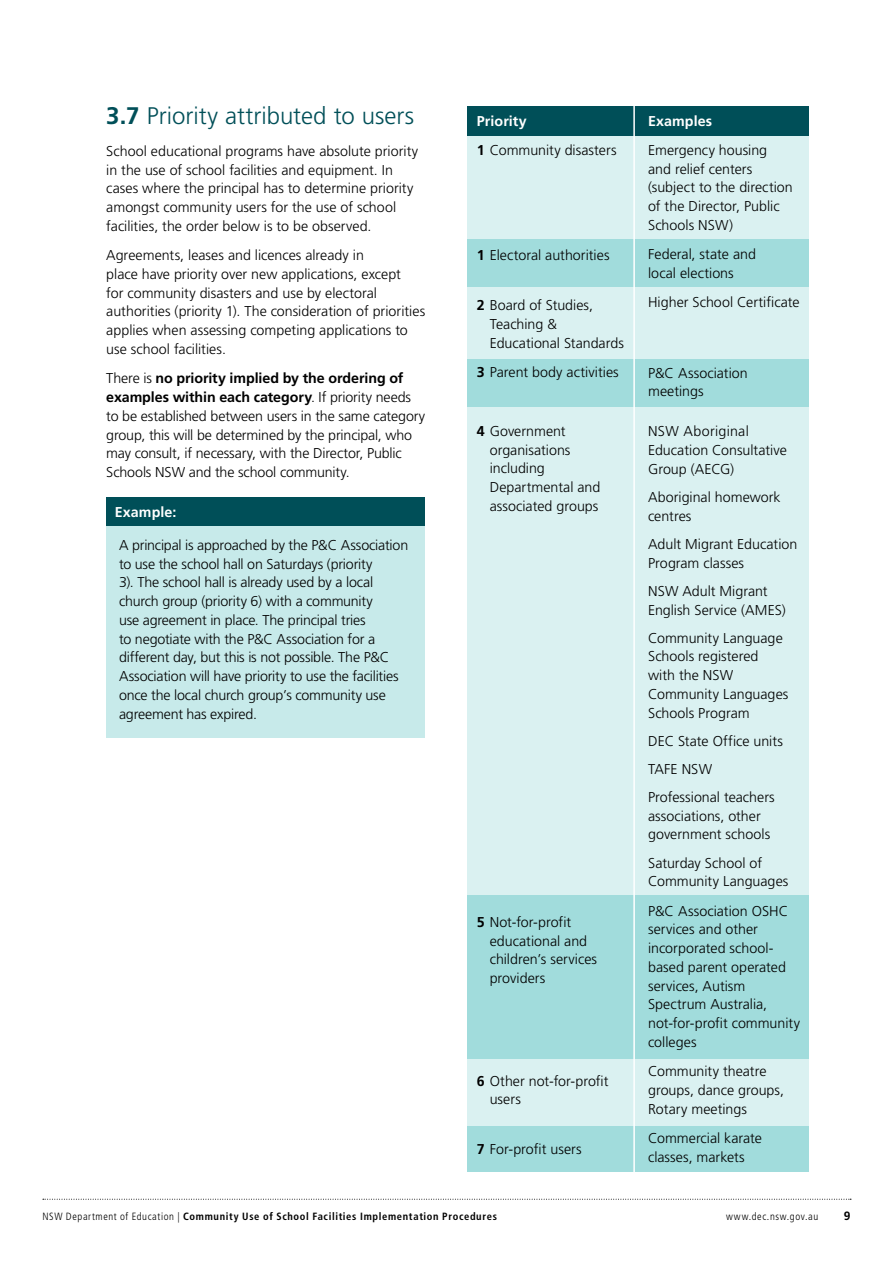
<style>
.page{position:relative;width:893px;height:1263px;background:#fff}
.page>*{position:absolute;margin:0;border:0;box-sizing:border-box;transform-origin:0 0}
.New_Body_Copy_Headin{font:300 24px "Frutiger LT Std";color:#004f58}
.Body_copy{font:300 14.25px/18.8px "Frutiger LT Std";color:#000}
.Body_copy-2{font:700 14.25px "Frutiger LT Std";letter-spacing:.01em;color:#fff}
.t1{font:700 12px "Frutiger LT Std";color:#000}
.t2{font:700 condensed 10.5px "Frutiger LT Std";letter-spacing:.06em;color:#000}
.t3{font:300 condensed 10.5px "Frutiger LT Std";letter-spacing:.06em;color:#000}
.s1{font-weight:700}
.s2{font-weight:300}
</style>
<div class="page">
<svg style="left:43px;top:1199px;width:808px;height:1px"></svg>
<div style="left:468px;top:106px;width:341px;height:30px;background:#004f58"></div>
<div style="left:468px;top:136px;width:341px;height:103px;background:#daf1f1"></div>
<div style="left:468px;top:287px;width:341px;height:72px;background:#daf1f1"></div>
<div style="left:468px;top:1059px;width:341px;height:66px;background:#daf1f1"></div>
<div style="left:468px;top:1125px;width:341px;height:46px;background:#a1dcdc"></div>
<div style="left:468px;top:407px;width:341px;height:491px;background:#daf1f1"></div>
<div style="left:468px;top:239px;width:341px;height:48px;background:#a1dcdc"></div>
<div style="left:468px;top:359px;width:341px;height:48px;background:#a1dcdc"></div>
<div style="left:468px;top:896px;width:341px;height:163px;background:#a1dcdc"></div>
<hr style="left:633px;top:94px;width:2px;height:1094px;background:#fff">
<div style="left:106px;top:497px;width:319px;height:29px;background:#004f58"></div>
<div style="left:106px;top:526px;width:319px;height:212px;background:#c7eaea"></div>
<h3 class="New_Body_Copy_Headin" style="left:106px;top:102px;width:309px"><span class="s1">3.7</span> Priority attributed to users</h3>
<p class="Body_copy" style="left:106px;top:142px;width:313px">School educational programs have absolute priority in the use of school facilities and equipment. In cases where the principal has to determine priority amongst community users for the use of school facilities, the order below is to be observed.</p>
<p class="Body_copy" style="left:106px;top:246px;width:320px">Agreements, leases and licences already in<br>place have priority over new applications, except<br>for community disasters and use by electoral authorities (priority 1). The consideration of priorities applies when assessing competing applications to use school facilities.</p>
<p class="Body_copy" style="left:106px;top:369px;width:320px">There is <span class="s1">no priority implied by the ordering of examples within each category</span>. If priority needs to be established between users in the same category group, this will be determined by the principal, who may consult, if necessary, with the Director, Public Schools NSW and the school community.</p>
<p class="Body_copy-2" style="left:115px;top:504px;width:63px">Example:</p>
<p class="Body_copy" style="left:119px;top:536px;width:291px">A principal is approached by the P&amp;C Association to use the school hall on Saturdays (priority<br>3). The school hall is already used by a local church group (priority 6) with a community<br>use agreement in place. The principal tries<br>to negotiate with the P&amp;C Association for a different day, but this is not possible. The P&amp;C Association will have priority to use the facilities once the local church group’s community use agreement has expired.</p>
<p class="Body_copy-2" style="left:477px;top:112px;width:51px">Priority</p>
<p class="Body_copy" style="left:477px;top:141px;width:141px"><span class="s1">1</span> Community disasters</p>
<p class="Body_copy" style="left:477px;top:246px;width:134px"><span class="s1">1</span> Electoral authorities</p>
<p class="Body_copy" style="left:490px;top:296px;width:136px;text-indent:-13px"><span class="s1">2</span> Board of Studies,<br>Teaching &amp;<br>Educational Standards</p>
<p class="Body_copy" style="left:477px;top:363px;width:143px"><span class="s1">3</span> Parent body activities</p>
<p class="Body_copy" style="left:490px;top:422px;width:112px;text-indent:-13px"><span class="s1">4</span> Government organisations including<br>Departmental and associated groups</p>
<p class="Body_copy" style="left:490px;top:913px;width:109px;text-indent:-13px"><span class="s1">5</span> Not-for-profit educational and children’s services providers</p>
<p class="Body_copy" style="left:490px;top:1071px;width:120px;text-indent:-13px"><span class="s1">6</span> Other not-for-profit users</p>
<p class="Body_copy" style="left:477px;top:1140px;width:106px"><span class="s1">7</span> For-profit users</p>
<p class="Body_copy-2" style="left:648px;top:112px;width:66px">Examples</p>
<p class="Body_copy" style="left:648px;top:141px;width:146px">Emergency housing and relief centers (subject to the direction of the Director, Public<br>Schools NSW)</p>
<p class="Body_copy" style="left:648px;top:245px;width:109px">Federal, state and local elections</p>
<p class="Body_copy" style="left:648px;top:293px;width:153px">Higher School Certificate</p>
<p class="Body_copy" style="left:648px;top:363px;width:101px">P&amp;C Association meetings</p>
<p class="Body_copy" style="left:648px;top:422px;width:140px">NSW Aboriginal<br>Education Consultative<br>Group (AECG)</p>
<p class="Body_copy" style="left:648px;top:488px;width:134px">Aboriginal homework centres</p>
<p class="Body_copy" style="left:648px;top:535px;width:151px">Adult Migrant Education<br>Program classes</p>
<p class="Body_copy" style="left:648px;top:582px;width:139px">NSW Adult Migrant<br>English Service (AMES)</p>
<p class="Body_copy" style="left:648px;top:628px;width:142px">Community Language<br>Schools registered with the NSW<br>Community Languages<br>Schools Program</p>
<p class="Body_copy" style="left:648px;top:732px;width:136px">DEC State Office units</p>
<p class="Body_copy" style="left:648px;top:760px;width:66px">TAFE NSW</p>
<p class="Body_copy" style="left:648px;top:788px;width:128px">Professional teachers associations, other government schools</p>
<p class="Body_copy" style="left:648px;top:853px;width:142px">Saturday School of<br>Community Languages</p>
<p class="Body_copy" style="left:648px;top:902px;width:153px">P&amp;C Association OSHC services and other incorporated school&shy;based parent operated services, Autism<br>Spectrum Australia, not-for-profit community colleges</p>
<p class="Body_copy" style="left:648px;top:1062px;width:137px">Community theatre groups, dance groups,<br>Rotary meetings</p>
<p class="Body_copy" style="left:648px;top:1129px;width:115px">Commercial karate classes, markets</p>
<p class="t2" style="left:43px;top:1210px;width:456px"><span class="s2">NSW Department of Education |</span> Community Use of School Facilities Implementation Procedures</p>
<p class="t3" style="left:726px;top:1211px;width:94px">www.dec.nsw.gov.au</p>
<p class="t1" style="left:844px;top:1209px;width:8px">9</p>
</div>
